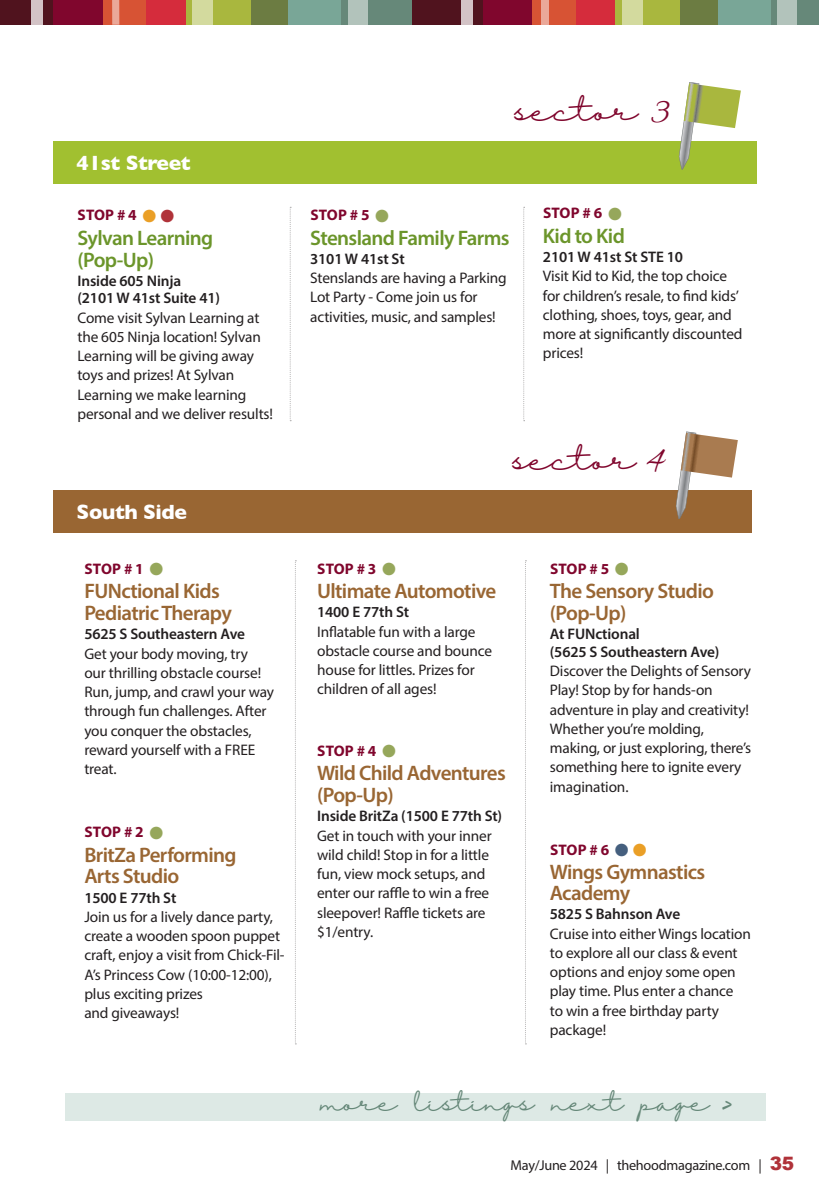
<style>
.page{position:relative;width:819px;height:1197px;background:#fff}
.page>*{position:absolute;margin:0;border:0;box-sizing:border-box;transform-origin:0 0}
.t1{font:28.18px "Halimun";color:#80062d}
.t2{font:22.75px "Halimun";color:#668879}
.t3{font:600 21px/21.9px "Myriad Pro";letter-spacing:-.03em;color:#963}
.t4{font:600 21px/21.9px "Myriad Pro";letter-spacing:-.03em;color:#6b952a}
.t5{font:700 21px "Gill Sans";letter-spacing:-.02em;color:#fff}
.t6{font:15.4px/19.2px "Myriad Pro";letter-spacing:-.01em;color:#231f20}
.t7{font:600 15.4px/17.5px "Myriad Pro";letter-spacing:-.01em;color:#231f20}
.t8{font:700 15.4px "Myriad Pro";letter-spacing:.01em;color:#80062d}
.t9{font:14.35px "Myriad Pro";letter-spacing:-.02em;color:#231f20}
.s1{color:#ea9f26}
.s2{color:#b03239}
.s3{color:#96a75b}
.s4{font-family:"Allura";font-size:38.15px}
.s5{color:#455f7e}
.s6{font-family:"Wackets";font-size:28.18px}
.s7{font-family:"Arial";font-weight:900;font-size:18.55px;color:#b03239}
</style>
<div class="page">
<div style="left:50px;top:0;width:61px;height:25px;background:#80062d"></div>
<div style="left:103px;top:0;width:45px;height:25px;background:#d75334"></div>
<div style="left:249px;top:0;width:41px;height:25px;background:#6c7c42"></div>
<div style="left:288px;top:0;width:57px;height:25px;background:#79a697"></div>
<div style="left:147px;top:0;width:41px;height:25px;background:#d52c3c"></div>
<div style="left:341px;top:0;width:71px;height:25px;background:#668879"></div>
<div style="left:186px;top:0;width:64px;height:25px;background:#a9b73e"></div>
<div style="left:0;top:0;width:53px;height:25px;background:#50131e"></div>
<div style="left:32px;top:0;width:11px;height:25px;background:#d3c3c6"></div>
<div style="left:112px;top:0;width:7px;height:25px;background:#eaa899"></div>
<div style="left:193px;top:0;width:20px;height:25px;background:#d3da9e"></div>
<div style="left:348px;top:0;width:20px;height:25px;background:#b2c3bb"></div>
<div style="left:479px;top:0;width:62px;height:25px;background:#80062d"></div>
<div style="left:533px;top:0;width:45px;height:25px;background:#d75334"></div>
<div style="left:679px;top:0;width:41px;height:25px;background:#6c7c42"></div>
<div style="left:718px;top:0;width:56px;height:25px;background:#79a697"></div>
<div style="left:576px;top:0;width:42px;height:25px;background:#d52c3c"></div>
<div style="left:771px;top:0;width:48px;height:25px;background:#668879"></div>
<div style="left:616px;top:0;width:64px;height:25px;background:#a9b73e"></div>
<div style="left:412px;top:0;width:71px;height:25px;background:#50131e"></div>
<div style="left:461px;top:0;width:11px;height:25px;background:#d3c3c6"></div>
<div style="left:542px;top:0;width:7px;height:25px;background:#eaa899"></div>
<div style="left:622px;top:0;width:21px;height:25px;background:#d3da9e"></div>
<div style="left:778px;top:0;width:19px;height:25px;background:#b2c3bb"></div>
<svg style="left:290px;top:207px;width:1px;height:214px"></svg>
<svg style="left:523px;top:207px;width:2px;height:214px"></svg>
<div style="left:53px;top:141px;width:703px;height:42px;background:#a1c030"></div>
<svg style="left:679px;top:82px;width:62px;height:88px"></svg>
<div style="left:65px;top:1093px;width:701px;height:28px;background:#dde9e5"></div>
<svg style="left:295px;top:560px;width:1px;height:484px"></svg>
<svg style="left:525px;top:560px;width:1px;height:484px"></svg>
<div style="left:53px;top:490px;width:698px;height:43px;background:#963"></div>
<svg style="left:676px;top:431px;width:62px;height:88px"></svg>
<p class="t5" style="left:77px;top:146px;width:116px">41st Street</p>
<p class="t8" style="left:78px;top:205px;width:98px">STOP # 4 <span class="s1">●</span> <span class="s2">●</span></p>
<p class="t4" style="left:77px;top:226px;width:137px">Sylvan Learning (Pop-Up)</p>
<p class="t7" style="left:77px;top:271px;width:144px">Inside 605 Ninja (2101 W 41st Suite 41)</p>
<p class="t6" style="left:77px;top:308px;width:197px">Come visit Sylvan Learning at the 605 Ninja location! Sylvan<br>Learning will be giving away toys and prizes! At Sylvan<br>Learning we make learning personal and we deliver results!</p>
<p class="t5" style="left:77px;top:496px;width:112px">South Side</p>
<p class="t8" style="left:85px;top:558px;width:80px">STOP # 1 <span class="s3">●</span></p>
<p class="t3" style="left:84px;top:580px;width:149px">FUNctional Kids<br>Pediatric Therapy</p>
<p class="t7" style="left:84px;top:625px;width:162px">5625 S Southeastern Ave</p>
<p class="t6" style="left:84px;top:644px;width:191px">Get your body moving, try<br>our thrilling obstacle course!<br>Run, jump, and crawl your way through fun challenges. After you conquer the obstacles, reward yourself with a FREE treat.</p>
<p class="t8" style="left:85px;top:822px;width:80px">STOP # 2 <span class="s3">●</span></p>
<p class="t3" style="left:84px;top:843px;width:154px">BritZa Performing<br>Arts Studio</p>
<p class="t7" style="left:84px;top:888px;width:94px">1500 E 77th St</p>
<p class="t6" style="left:84px;top:907px;width:202px">Join us for a lively dance party, create a wooden spoon puppet craft, enjoy a visit from Chick-Fil-<br>A’s Princess Cow (10:00-12:00), plus exciting prizes<br>and giveaways!</p>
<p class="t1" style="left:514px;top:94px;width:157px">sector <span class="s4">3</span></p>
<p class="t8" style="left:310px;top:205px;width:80px">STOP # 5 <span class="s3">●</span></p>
<p class="t4" style="left:310px;top:226px;width:201px">Stensland Family Farms</p>
<p class="t7" style="left:310px;top:250px;width:96px">3101 W 41st St</p>
<p class="t6" style="left:310px;top:268px;width:198px">Stenslands are having a Parking<br>Lot Party - Come join us for activities, music, and samples!</p>
<p class="t8" style="left:543px;top:203px;width:80px">STOP # 6 <span class="s3">●</span></p>
<p class="t4" style="left:543px;top:224px;width:83px">Kid to Kid</p>
<p class="t7" style="left:543px;top:248px;width:142px">2101 W 41st St STE 10</p>
<p class="t6" style="left:543px;top:266px;width:201px">Visit Kid to Kid, the top choice for children’s resale, to find kids’ clothing, shoes, toys, gear, and more at significantly discounted prices!</p>
<p class="t1" style="left:512px;top:444px;width:154px">sector <span class="s4">4</span></p>
<p class="t8" style="left:317px;top:558px;width:80px">STOP # 3 <span class="s3">●</span></p>
<p class="t3" style="left:317px;top:580px;width:181px">Ultimate Automotive</p>
<p class="t7" style="left:317px;top:603px;width:94px">1400 E 77th St</p>
<p class="t6" style="left:317px;top:622px;width:177px">Inflatable fun with a large obstacle course and bounce house for littles. Prizes for children of all ages!</p>
<p class="t8" style="left:317px;top:740px;width:80px">STOP # 4 <span class="s3">●</span></p>
<p class="t3" style="left:317px;top:762px;width:190px">Wild Child Adventures (Pop-Up)</p>
<p class="t7" style="left:317px;top:807px;width:187px">Inside BritZa (1500 E 77th St)</p>
<p class="t6" style="left:317px;top:826px;width:176px">Get in touch with your inner wild child! Stop in for a little fun, view mock setups, and enter our raffle to win a free sleepover! Raffle tickets are $1/entry.</p>
<p class="t8" style="left:550px;top:558px;width:80px">STOP # 5 <span class="s3">●</span></p>
<p class="t3" style="left:550px;top:580px;width:166px">The Sensory Studio (Pop-Up)</p>
<p class="t7" style="left:550px;top:625px;width:171px">At FUNctional<br>(5625 S Southeastern Ave)</p>
<p class="t6" style="left:550px;top:661px;width:203px">Discover the Delights of Sensory<br>Play! Stop by for hands-on adventure in play and creativity!<br>Whether you’re molding, making, or just exploring, there’s something here to ignite every imagination.</p>
<p class="t8" style="left:550px;top:839px;width:98px">STOP # 6 <span class="s5">●</span> <span class="s1">●</span></p>
<p class="t3" style="left:550px;top:861px;width:157px;line-height:21px">Wings Gymnastics<br>Academy</p>
<p class="t7" style="left:550px;top:905px;width:132px">5825 S Bahnson Ave</p>
<p class="t6" style="left:550px;top:924px;width:203px">Cruise into either Wings location to explore all our class &amp; event options and enjoy some open play time. Plus enter a chance<br>to win a free birthday party package!</p>
<p class="t2" style="left:321px;top:1090px;width:414px">more listings next page <span class="s6">&gt;</span></p>
<p class="t9" style="left:511px;top:1157px;width:285px">May/June 2024 | thehoodmagazine.com | <span class="s7">35</span></p>
</div>
